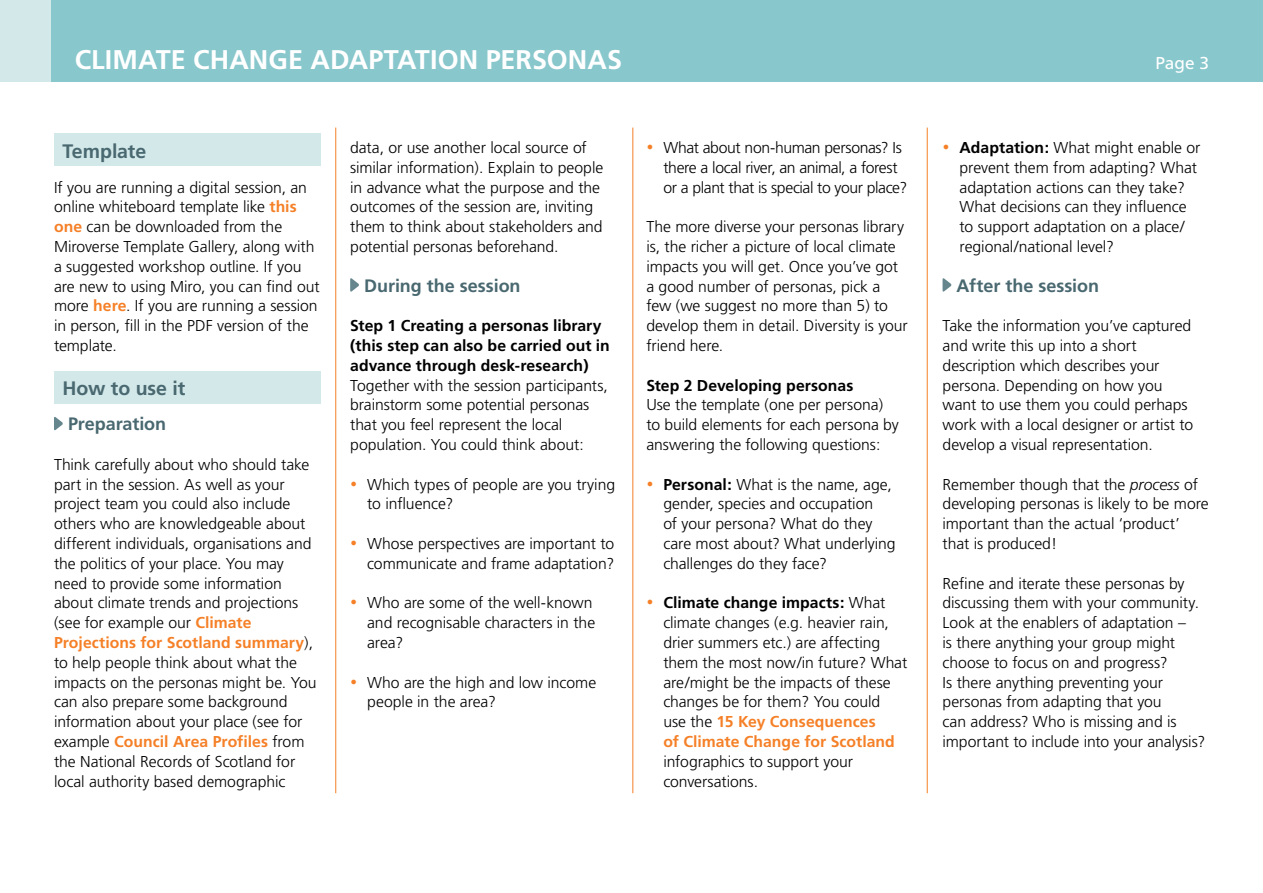
<style>
.page{position:relative;width:1263px;height:893px;background:#fff}
.page>*{position:absolute;margin:0;border:0;box-sizing:border-box;transform-origin:0 0}
.t1{font:700 27px "Frutiger";color:#fff}
.t2{font:700 19.5px "Frutiger";letter-spacing:-.005em;color:#496870}
.t3{font:700 18px "Frutiger";color:#496870}
.t4{font:17.25px "Frutiger";color:#fff}
.t5{font:300 15.75px/19.8px "Frutiger";letter-spacing:-.005em;color:#000}
.t6{font:700 15.75px/19.8px "Frutiger";letter-spacing:.005em;color:#000}
.t7{font:300 15.75px/19.8px "Frutiger";letter-spacing:-.025em;color:#000}
.s1{font-weight:700;color:#f58027}
.s2{color:#f58027}
.s3{font-weight:700}
.s4{font-style:italic}
</style>
<div class="page">
<div style="left:0;top:0;width:1263px;height:82px;background:#88c7cc"></div>
<div style="left:0;top:0;width:51px;height:82px;background:#d3e8e9"></div>
<div style="left:54px;top:134px;width:266px;height:32px;background:#d3e8e9"></div>
<div style="left:54px;top:371px;width:266px;height:32px;background:#d3e8e9"></div>
<svg style="left:54px;top:417px;width:9px;height:14px"></svg>
<svg style="left:350px;top:278px;width:9px;height:14px"></svg>
<hr style="left:632px;top:128px;width:1px;height:665px;background:#f58027">
<hr style="left:927px;top:128px;width:1px;height:665px;background:#f58027">
<hr style="left:335px;top:128px;width:1px;height:665px;background:#f58027">
<svg style="left:942px;top:278px;width:9px;height:14px"></svg>
<h1 class="t1" style="left:75px;top:44px;width:549px">CLIMATE CHANGE ADAPTATION PERSONAS</h1>
<p class="t4" style="left:1155px;top:52px;width:55px">Page 3</p>
<p class="t2" style="left:63px;top:139px;width:85px">Template</p>
<p class="t5" style="left:54px;top:177px;width:267px">If you are running a digital session, an online whiteboard template like <span class="s1">this one</span> can be downloaded from the Miroverse Template Gallery, along with a suggested workshop outline. If you are new to using Miro, you can find out more <span class="s1">here</span>. If you are running a session in person, fill in the PDF version of the template.</p>
<p class="t2" style="left:63px;top:377px;width:124px">How to use it</p>
<p class="t3" style="left:68px;top:413px;width:100px">Preparation</p>
<p class="t5" style="left:54px;top:454px;width:264px">Think carefully about who should take part in the session. As well as your project team you could also include others who are knowledgeable about different individuals, organisations and the politics of your place. You may need to provide some information about climate trends and projections (see for example our <span class="s1">Climate Projections for Scotland summary</span>), to help people think about what the impacts on the personas might be. You can also prepare some background information about your place (see for example <span class="s1">Council Area Profiles</span> from the National Records of Scotland for local authority based demographic</p>
<p class="t5" style="left:350px;top:138px;width:255px">data, or use another local source of similar information). Explain to people in advance what the purpose and the outcomes of the session are, inviting them to think about stakeholders and potential personas beforehand.</p>
<p class="t3" style="left:364px;top:275px;width:158px">During the session</p>
<p class="t6" style="left:350px;top:316px;width:261px">Step 1 Creating a personas library (this step can also be carried out in advance through desk-research)</p>
<p class="t5" style="left:350px;top:375px;width:259px">Together with the session participants, brainstorm some potential personas that you feel represent the local population. You could think about:</p>
<p class="t5" style="left:367px;top:474px;width:249px;text-indent:-17px"><span class="s2">•</span> Which types of people are you trying to influence?</p>
<p class="t5" style="left:350px;top:534px;width:266px;text-align:right"><span class="s2">•</span> Whose perspectives are important to communicate and frame adaptation?</p>
<p class="t5" style="left:367px;top:593px;width:230px;text-indent:-17px"><span class="s2">•</span> Who are some of the well-known and recognisable characters in the area?</p>
<p class="t5" style="left:367px;top:672px;width:230px;text-indent:-17px"><span class="s2">•</span> Who are the high and low income people in the area?</p>
<p class="t7" style="left:663px;top:138px;width:245px;text-indent:-17px"><span class="s2">•</span> What about non-human personas? Is there a local river, an animal, a forest or a plant that is special to your place?</p>
<p class="t5" style="left:646px;top:217px;width:263px">The more diverse your personas library is, the richer a picture of local climate impacts you will get. Once you’ve got a good number of personas, pick a few (we suggest no more than 5) to develop them in detail. Diversity is your friend here.</p>
<p class="t6" style="left:646px;top:375px;width:209px">Step 2 Developing personas</p>
<p class="t5" style="left:646px;top:395px;width:254px">Use the template (one per persona) to build elements for each persona by answering the following questions:</p>
<p class="t5" style="left:663px;top:474px;width:234px;text-indent:-17px"><span class="s2">•</span> <span class="s3">Personal:</span> What is the name, age, gender, species and occupation<br>of your persona? What do they care most about? What underlying challenges do they face?</p>
<p class="t5" style="left:663px;top:593px;width:245px;text-indent:-17px"><span class="s2">•</span> <span class="s3">Climate change impacts:</span> What climate changes (e.g. heavier rain, drier summers etc.) are affecting them the most now/in future? What are/might be the impacts of these changes be for them? You could<br>use the <span class="s1">15 Key Consequences<br>of Climate Change for Scotland</span></p>
<p class="t5" style="left:663px;top:751px;width:191px">infographics to support your conversations.</p>
<p class="t5" style="left:959px;top:138px;width:242px;text-indent:-17px"><span class="s2">•</span> <span class="s3">Adaptation:</span> What might enable or prevent them from adapting? What adaptation actions can they take?<br>What decisions can they influence to support adaptation on a place/ regional/national level?</p>
<p class="t3" style="left:956px;top:275px;width:144px">After the session</p>
<p class="t5" style="left:942px;top:316px;width:252px">Take the information you’ve captured and write this up into a short description which describes your persona. Depending on how you want to use them you could perhaps work with a local designer or artist to develop a visual representation.</p>
<p class="t5" style="left:942px;top:474px;width:268px">Remember though that the <span class="s4">process</span> of developing personas is likely to be more important than the actual ‘product’ that is produced!</p>
<p class="t5" style="left:942px;top:573px;width:264px">Refine and iterate these personas by discussing them with your community.<br>Look at the enablers of adaptation –<br>is there anything your group might choose to focus on and progress?<br>Is there anything preventing your personas from adapting that you<br>can address? Who is missing and is important to include into your analysis?</p>
</div>
